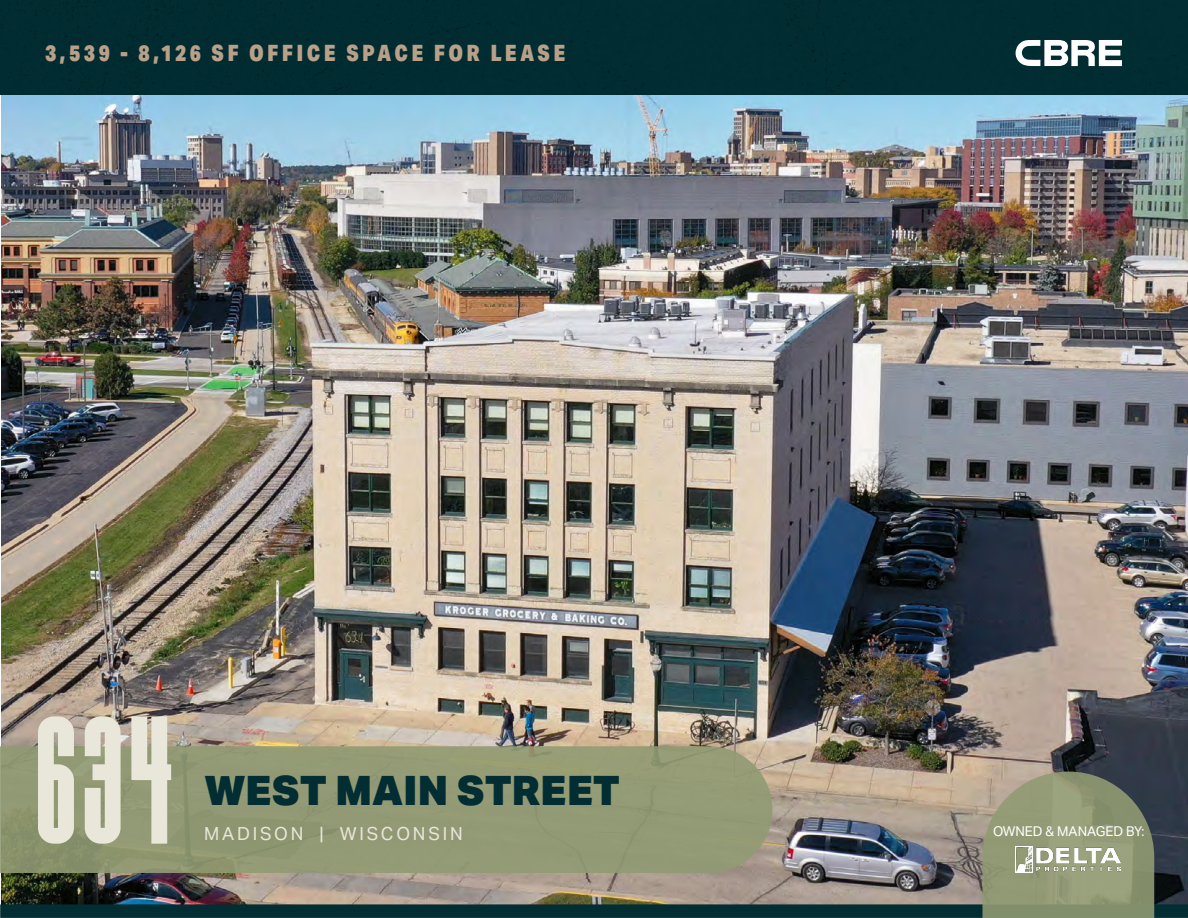
<style>
.page{position:relative;width:1188px;height:918px;background:#fff}
.page>*{position:absolute;margin:0;border:0;box-sizing:border-box;transform-origin:0 0}
.t1{font:180px "HWT Lustig Elements";color:#e9e6da}
.t2{font:900 40.5px "Aktiv Grotesk";color:#022d32}
.t3{font:900 22.5px "Aktiv Grotesk Cd";letter-spacing:.155em;color:#b9a088}
.t4{font:18px "Aktiv Grotesk";letter-spacing:.155em;color:#e9e6da}
.t5{font:13.5px "Aktiv Grotesk";color:#fff}
</style>
<div class="page">
<img style="left:1px;top:94px;width:1187px;height:810px">
<div style="left:0;top:904px;width:1188px;height:14px;background:#022d32"></div>
<svg style="left:0;top:746px;width:772px;height:127px;fill:#939a75"></svg>
<div style="left:0;top:0;width:1188px;height:94px;background:#012c31"></div>
<svg style="left:1016px;top:40px;width:106px;height:26px"></svg>
<svg style="left:982px;top:772px;width:172px;height:146px"></svg>
<img style="left:1015px;top:847px;width:106px;height:26px">
<p class="t3" style="left:45px;top:40px;width:522px">3,539 - 8,126 SF OFFICE SPACE FOR LEASE</p>
<h1 class="t1" style="left:36px;top:698px;width:139px">634</h1>
<h2 class="t2" style="left:204px;top:767px;width:418px">WEST MAIN STREET</h2>
<p class="t4" style="left:204px;top:823px;width:260px">MADISON | WISCONSIN</p>
<p class="t5" style="left:993px;top:824px;width:153px">OWNED &amp; MANAGED BY:</p>
</div>
